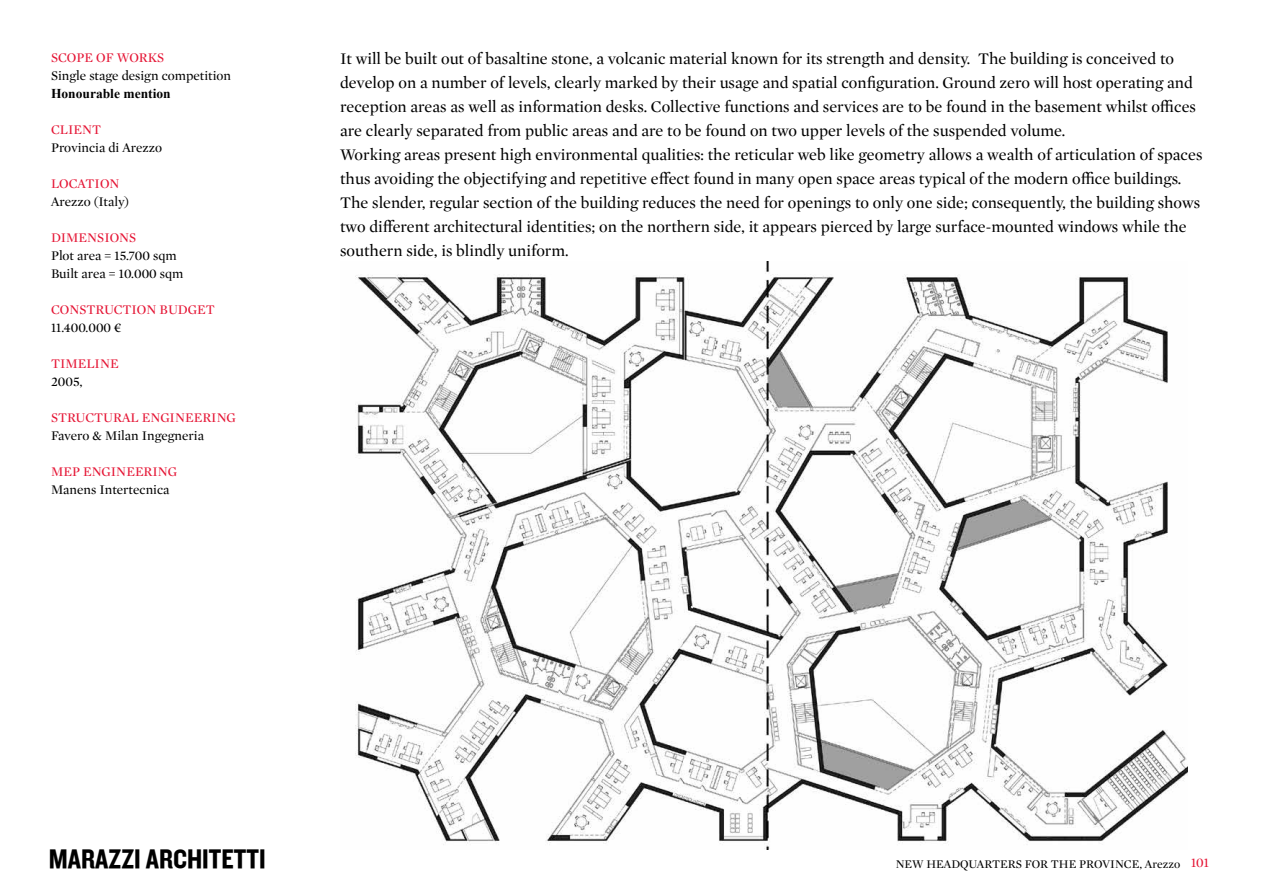
<style>
.page{position:relative;width:1263px;height:893px;background:#fff}
.page>*{position:absolute;margin:0;border:0;box-sizing:border-box;transform-origin:0 0}
.t1{font:27.75px "Knockout HTF50 Welterweight";color:#000}
.t2{font:16.5px/24px "Mercury Display";color:#000}
.t3{font:13.5px/18px "Mercury Display";color:#000}
.t4{font:13.5px "Mercury Display";color:#e51434}
.t5{font:700 13.5px "Times New Roman";color:#000}
.t6{font:12px "Mercury Display";color:#000}
</style>
<div class="page">
<img style="left:355px;top:261px;width:833px;height:588px">
<p class="t4" style="left:51px;top:48px;width:115px">SCOPE OF WORKS</p>
<p class="t3" style="left:51px;top:66px;width:181px">Single stage design competition</p>
<p class="t5" style="left:51px;top:84px;width:121px">Honourable mention</p>
<p class="t4" style="left:51px;top:120px;width:52px">CLIENT</p>
<p class="t3" style="left:51px;top:138px;width:113px">Provincia di Arezzo</p>
<p class="t4" style="left:51px;top:174px;width:70px">LOCATION</p>
<p class="t3" style="left:51px;top:192px;width:80px">Arezzo (Italy)</p>
<p class="t4" style="left:51px;top:228px;width:87px">DIMENSIONS</p>
<p class="t3" style="left:51px;top:246px;width:134px">Plot area = 15.700 sqm<br>Built area = 10.000 sqm</p>
<p class="t4" style="left:51px;top:300px;width:165px">CONSTRUCTION BUDGET</p>
<p class="t3" style="left:51px;top:318px;width:72px">11.400.000 €</p>
<p class="t4" style="left:51px;top:354px;width:69px">TIMELINE</p>
<p class="t3" style="left:51px;top:372px;width:33px">2005,</p>
<p class="t4" style="left:51px;top:408px;width:186px">STRUCTURAL ENGINEERING</p>
<p class="t3" style="left:51px;top:426px;width:155px">Favero &amp; Milan Ingegneria</p>
<p class="t4" style="left:51px;top:462px;width:128px">MEP ENGINEERING</p>
<p class="t3" style="left:51px;top:480px;width:120px">Manens Intertecnica</p>
<p class="t2" style="left:340px;top:46px;width:864px">It will be built out of basaltine stone, a volcanic material known for its strength and density. The building is conceived to develop on a number of levels, clearly marked by their usage and spatial configuration. Ground zero will host operating and reception areas as well as information desks. Collective functions and services are to be found in the basement whilst offices are clearly separated from public areas and are to be found on two upper levels of the suspended volume.<br>Working areas present high environmental qualities: the reticular web like geometry allows a wealth of articulation of spaces thus avoiding the objectifying and repetitive effect found in many open space areas typical of the modern office buildings.<br>The slender, regular section of the building reduces the need for openings to only one side; consequently, the building shows two different architectural identities; on the northern side, it appears pierced by large surface-mounted windows while the southern side, is blindly uniform.</p>
<h1 class="t1" style="left:49px;top:844px;width:218px">MARAZZI ARCHITETTI</h1>
<p class="t4" style="left:1191px;top:853px;width:19px">101</p>
<p class="t6" style="left:896px;top:855px;width:286px">NEW HEADQUARTERS FOR THE PROVINCE, Arezzo</p>
</div>
